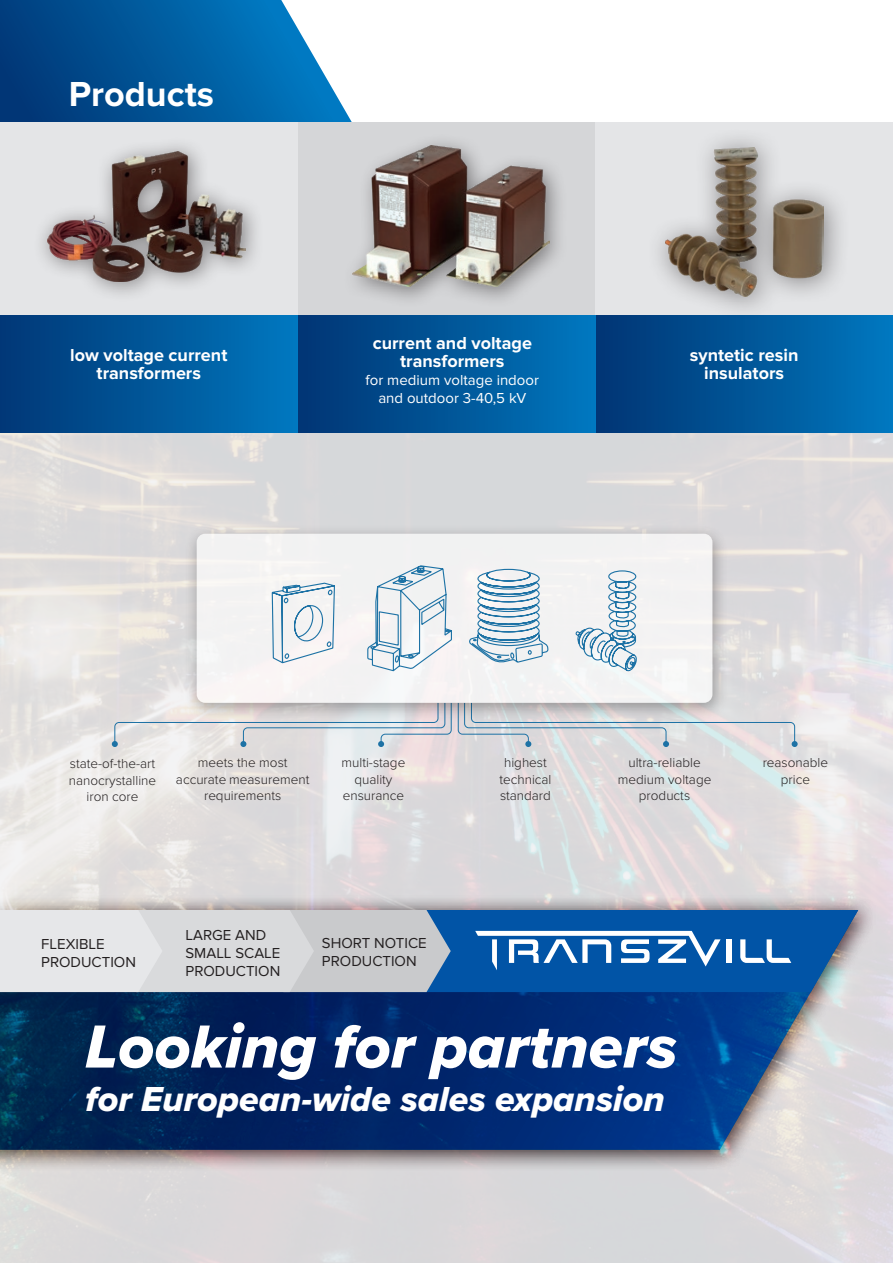
<style>
.page{position:relative;width:893px;height:1263px;background:#fff}
.page>*{position:absolute;margin:0;border:0;box-sizing:border-box;transform-origin:0 0}
.t1{font:63px "Proxima Nova Extrabld It";color:#fff}
.t2{font:36px "Proxima Nova Extrabld It";color:#fff}
.t3{font:700 36px "Proxima Nova";color:#fff}
.t4{font:700 18px/18px "Proxima Nova";color:#fff;text-align:center}
.t5{font:15px/18px "Proxima Nova";color:#231f20}
.t6{font:15px/18px "Proxima Nova";color:#fff;text-align:center}
.t7{font:300 13.5px/16.5px "Proxima Nova";color:#231f20;text-align:center}
</style>
<div class="page">
<svg style="left:0;top:0;width:352px;height:122px"></svg>
<div style="left:595px;top:122px;width:298px;height:311px;background:#e4e5e7"></div>
<div style="left:298px;top:122px;width:297px;height:311px;background:#d5d6d8"></div>
<img style="left:0;top:433px;width:893px;height:830px">
<div style="left:0;top:122px;width:298px;height:311px;background:#e4e5e7"></div>
<div style="left:595px;top:315px;width:298px;height:118px;background:linear-gradient(to right,#013473,#0077be)"></div>
<div style="left:298px;top:315px;width:297px;height:118px;background:linear-gradient(to right,#013473,#0077be)"></div>
<div style="left:0;top:315px;width:298px;height:118px;background:linear-gradient(to right,#013775,#0077be)"></div>
<svg style="left:0;top:910px;width:858px;height:82px"></svg>
<div style="left:646px;top:127px;width:205px;height:195px;background:#231f20;opacity:.5"></div>
<img style="left:665px;top:148px;width:158px;height:148px">
<div style="left:32px;top:136px;width:233px;height:167px;background:#231f20;opacity:.5"></div>
<img style="left:48px;top:151px;width:198px;height:130px">
<div style="left:341px;top:132px;width:229px;height:176px;background:#231f20;opacity:.5"></div>
<img style="left:352px;top:146px;width:197px;height:140px">
<svg style="left:112px;top:702px;width:686px;height:45px"></svg>
<div style="left:184px;top:523px;width:544px;height:198px;background:#231f20;opacity:.56"></div>
<div style="left:197px;top:534px;width:515px;height:169px;background:#f3f2f3;border-radius:9px"></div>
<svg style="left:271px;top:582px;width:64px;height:82px"></svg>
<svg style="left:367px;top:565px;width:85px;height:107px"></svg>
<svg style="left:469px;top:568px;width:80px;height:95px"></svg>
<svg style="left:575px;top:570px;width:62px;height:102px"></svg>
<p class="t3" style="left:69px;top:73px;width:147px">Products</p>
<p class="t4" style="left:70px;top:347px;width:159px">low voltage current transformers</p>
<p class="t4" style="left:373px;top:334px;width:161px">current and voltage transformers</p>
<p class="t6" style="left:366px;top:371px;width:175px">for medium voltage indoor and outdoor 3-40,5 kV</p>
<p class="t4" style="left:690px;top:346px;width:110px">syntetic resin insulators</p>
<p class="t7" style="left:69px;top:755px;width:89px">state-of-the-art nanocrystalline iron core</p>
<p class="t7" style="left:176px;top:753px;width:135px">meets the most accurate measurement requirements</p>
<p class="t7" style="left:342px;top:753px;width:65px">multi-stage quality ensurance</p>
<p class="t7" style="left:499px;top:753px;width:54px">highest technical</p>
<p class="t7" style="left:500px;top:786px;width:52px">standard</p>
<p class="t5" style="left:41px;top:936px;width:96px">FLEXIBLE<br>PRODUCTION</p>
<p class="t5" style="left:186px;top:926px;width:96px">LARGE AND<br>SMALL SCALE<br>PRODUCTION</p>
<p class="t5" style="left:322px;top:934px;width:106px">SHORT NOTICE<br>PRODUCTION</p>
<p class="t7" style="left:618px;top:753px;width:95px">ultra-reliable medium voltage products</p>
<p class="t7" style="left:763px;top:753px;width:67px">reasonable</p>
<p class="t7" style="left:781px;top:770px;width:31px">price</p>
<p class="t1" style="left:85px;top:999px;width:594px">Looking for partners</p>
<p class="t2" style="left:85px;top:1072px;width:581px">for European-wide sales expansion</p>
</div>
